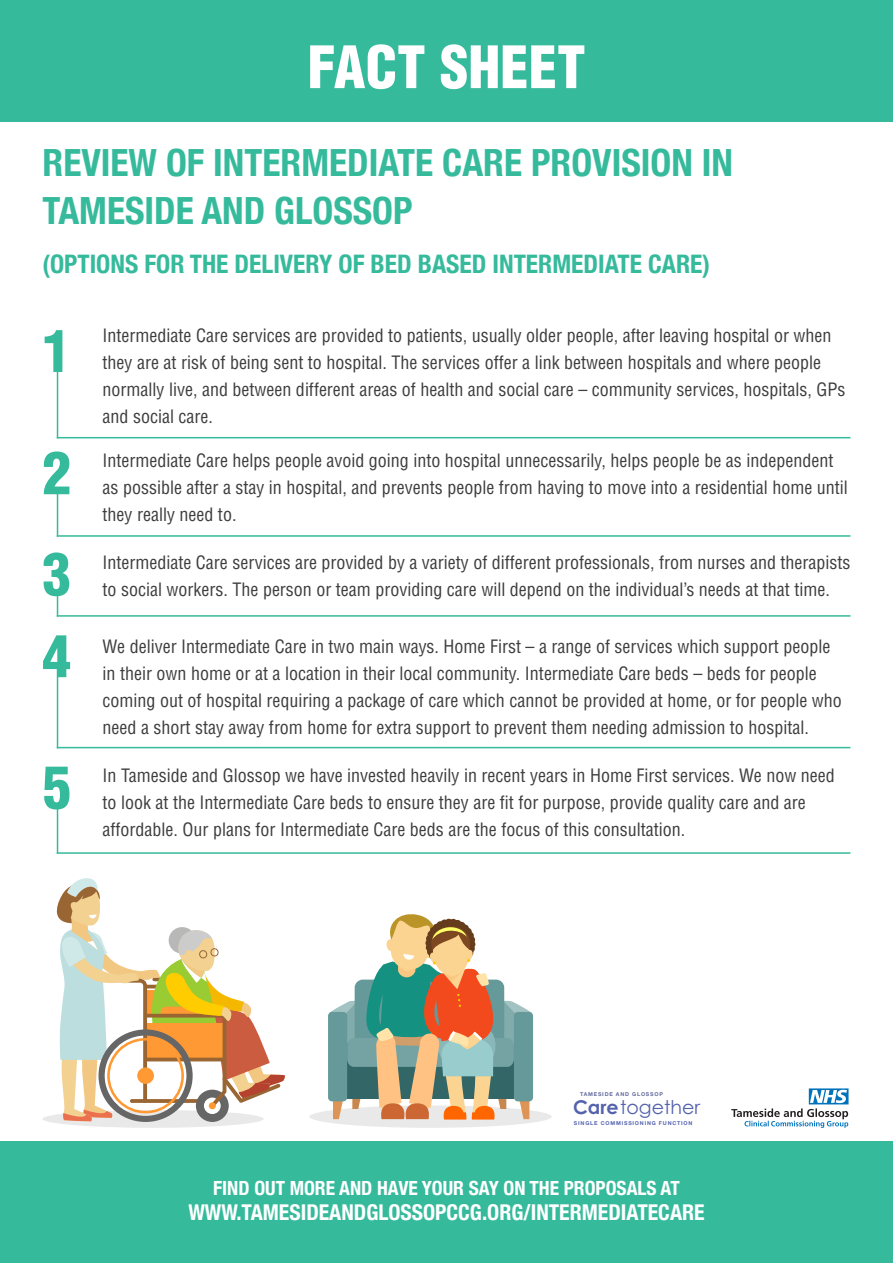
<style>
.page{position:relative;width:893px;height:1263px;background:#fff}
.page>*{position:absolute;margin:0;border:0;box-sizing:border-box;transform-origin:0 0}
.t1{font:900 condensed 57px "Helvetica";color:#fff}
.t2{font:900 condensed 57px "Helvetica";color:#36ba9c}
.t3{font:700 condensed 37.5px/48px "Helvetica Neue";color:#36ba9c}
.t4{font:700 condensed 25.5px "Helvetica Neue";color:#36ba9c}
.t5{font:700 condensed 21.75px "Helvetica Neue";color:#fff}
.t6{font:700 condensed 19.5px "Helvetica Neue";color:#fff}
.t7{font:19.05px "Century Gothic";color:#5563ae}
.t8{font:condensed 18px/27px "Helvetica";color:#3e3e3f}
.t9{font:700 5.4px "Helvetica Neue";letter-spacing:.15em;color:#5563ae}
.t10{font:700 5.4px "Helvetica Neue";letter-spacing:.15em;color:#636a9b}
.s1{font-weight:700}
</style>
<div class="page">
<div style="left:0;top:0;width:893px;height:121px;background:#36ba9c"></div>
<div style="left:43px;top:1110px;width:221px;height:18px;background:#e9e9e9;border-radius:50%"></div>
<svg style="left:51px;top:878px;width:234px;height:244px"></svg>
<svg style="left:309px;top:1105px;width:243px;height:23px;background:#eae7e5"></svg>
<div style="left:514px;top:1012px;width:19px;height:89px;background:#699;border-radius:4px"></div>
<div style="left:328px;top:1012px;width:19px;height:89px;background:#6d9d9d;border-radius:4px"></div>
<svg style="left:329px;top:914px;width:203px;height:205px"></svg>
<svg style="left:731px;top:1088px;width:117px;height:40px"></svg>
<hr style="left:57px;top:368px;width:1px;height:70px;background:#36ba9c">
<hr style="left:57px;top:437px;width:793px;height:1px;background:#36ba9c">
<hr style="left:57px;top:491px;width:1px;height:46px;background:#36ba9c">
<hr style="left:57px;top:535px;width:793px;height:2px;background:#36ba9c">
<hr style="left:57px;top:665px;width:1px;height:83px;background:#36ba9c">
<hr style="left:57px;top:747px;width:793px;height:1px;background:#36ba9c">
<svg style="left:57px;top:593px;width:1px;height:22px"></svg>
<hr style="left:57px;top:615px;width:793px;height:2px;background:#36ba9c">
<hr style="left:57px;top:807px;width:1px;height:47px;background:#36ba9c">
<hr style="left:57px;top:852px;width:793px;height:2px;background:#36ba9c">
<div style="left:0;top:1142px;width:893px;height:121px;background:#36ba9c"></div>
<p class="t1" style="left:307px;top:31px;width:280px">FACT SHEET</p>
<p class="t3" style="left:43px;top:136px;width:692px">REVIEW OF INTERMEDIATE CARE PROVISION IN<br>TAMESIDE AND GLOSSOP</p>
<p class="t4" style="left:43px;top:243px;width:669px">(OPTIONS FOR THE DELIVERY OF BED BASED INTERMEDIATE CARE)</p>
<p class="t2" style="left:43px;top:315px;width:30px">1</p>
<p class="t2" style="left:43px;top:437px;width:30px">2</p>
<p class="t2" style="left:43px;top:538px;width:30px">3</p>
<p class="t2" style="left:43px;top:620px;width:30px">4</p>
<p class="t2" style="left:43px;top:751px;width:30px">5</p>
<p class="t8" style="left:103px;top:322px;width:745px">Intermediate Care services are provided to patients, usually older people, after leaving hospital or when they are at risk of being sent to hospital. The services offer a link between hospitals and where people normally live, and between different areas of health and social care – community services, hospitals, GPs and social care.</p>
<p class="t8" style="left:103px;top:447px;width:747px">Intermediate Care helps people avoid going into hospital unnecessarily, helps people be as independent as possible after a stay in hospital, and prevents people from having to move into a residential home until they really need to.</p>
<p class="t8" style="left:103px;top:549px;width:749px">Intermediate Care services are provided by a variety of different professionals, from nurses and therapists to social workers. The person or team providing care will depend on the individual’s needs at that time.</p>
<p class="t8" style="left:103px;top:633px;width:741px">We deliver Intermediate Care in two main ways. Home First – a range of services which support people in their own home or at a location in their local community. Intermediate Care beds – beds for people coming out of hospital requiring a package of care which cannot be provided at home, or for people who need a short stay away from home for extra support to prevent them needing admission to hospital.</p>
<p class="t8" style="left:103px;top:762px;width:734px">In Tameside and Glossop we have invested heavily in recent years in Home First services. We now need to look at the Intermediate Care beds to ensure they are fit for purpose, provide quality care and are affordable. Our plans for Intermediate Care beds are the focus of this consultation.</p>
<p class="t10" style="left:580px;top:1091px;width:84px">TAMESIDE AND GLOSSOP</p>
<p class="t9" style="left:574px;top:1120px;width:120px">SINGLE COMMISSIONING FUNCTION</p>
<p class="t7" style="left:573px;top:1096px;width:129px"><span class="s1">Care</span>together</p>
<p class="t6" style="left:213px;top:1171px;width:468px">FIND OUT MORE AND HAVE YOUR SAY ON THE PROPOSALS AT</p>
<p class="t5" style="left:188px;top:1194px;width:518px">WWW.TAMESIDEANDGLOSSOPCCG.ORG/INTERMEDIATECARE</p>
</div>
